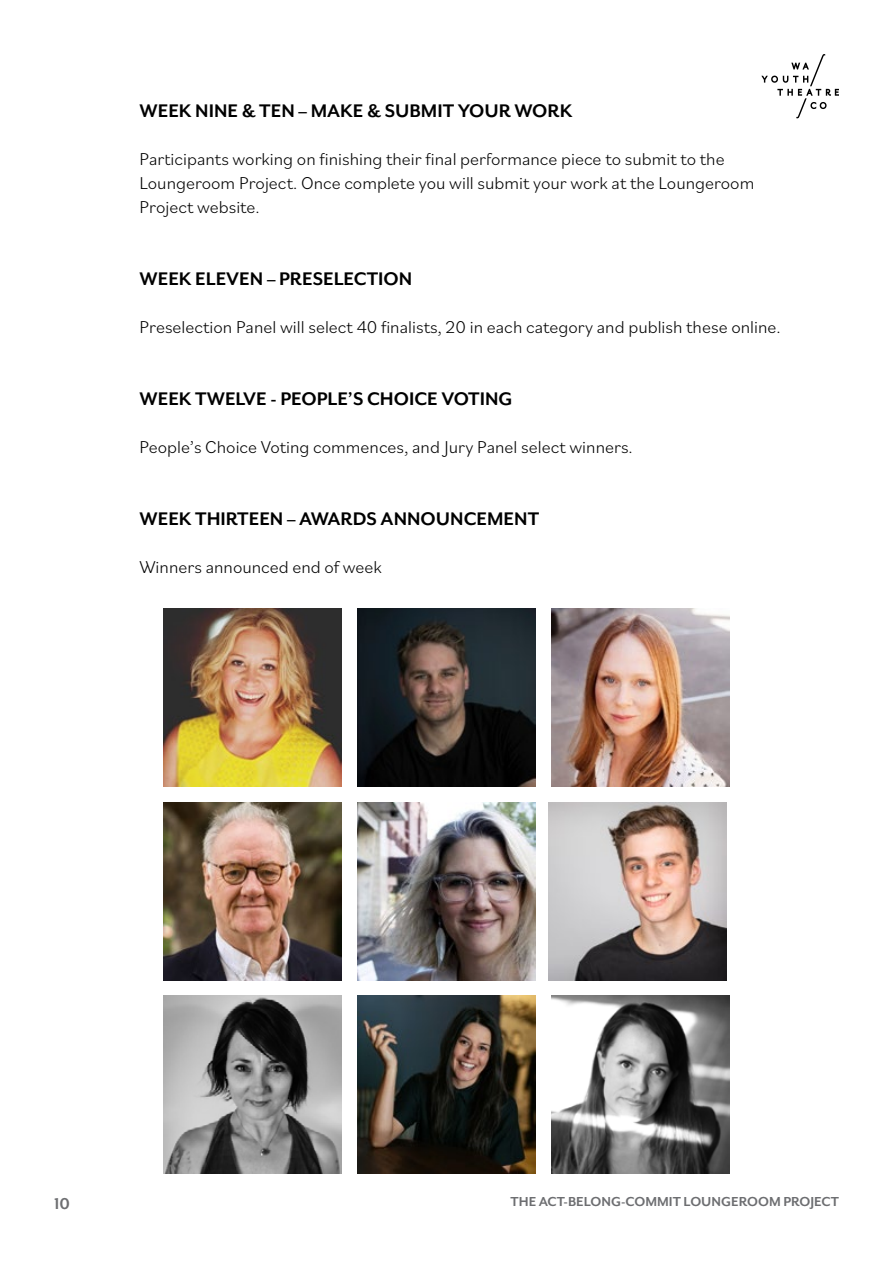
<style>
.page{position:relative;width:893px;height:1263px;background:#fff}
.page>*{position:absolute;margin:0;border:0;box-sizing:border-box;transform-origin:0 0}
.t1{font:700 21px "Mr Eaves San OT";color:#000}
.t2{font:300 18px/24px "Bilo";color:#000}
.t3{font:700 18px "Mr Eaves San OT";color:#6d6e71}
.t4{font:700 15px "Mr Eaves San OT";color:#6d6e71}
</style>
<div class="page">
<svg style="left:761px;top:54px;width:78px;height:64px"></svg>
<img style="left:164px;top:609px;width:178px;height:178px">
<img style="left:358px;top:609px;width:177px;height:178px">
<img style="left:551px;top:609px;width:178px;height:178px">
<img style="left:164px;top:802px;width:178px;height:178px">
<img style="left:358px;top:802px;width:177px;height:178px">
<img style="left:548px;top:802px;width:178px;height:178px">
<img style="left:164px;top:995px;width:178px;height:178px">
<img style="left:358px;top:995px;width:177px;height:178px">
<img style="left:551px;top:995px;width:178px;height:178px">
<p class="t1" style="left:140px;top:99px;width:434px">WEEK NINE &amp; TEN – MAKE &amp; SUBMIT YOUR WORK</p>
<p class="t2" style="left:140px;top:146px;width:616px">Participants working on finishing their final performance piece to submit to the<br>Loungeroom Project. Once complete you will submit your work at the Loungeroom<br>Project website.</p>
<p class="t1" style="left:140px;top:267px;width:274px">WEEK ELEVEN – PRESELECTION</p>
<p class="t2" style="left:140px;top:314px;width:642px">Preselection Panel will select 40 finalists, 20 in each category and publish these online.</p>
<p class="t1" style="left:140px;top:387px;width:375px">WEEK TWELVE - PEOPLE’S CHOICE VOTING</p>
<p class="t2" style="left:140px;top:434px;width:495px">People’s Choice Voting commences, and Jury Panel select winners.</p>
<p class="t1" style="left:140px;top:507px;width:401px">WEEK THIRTEEN – AWARDS ANNOUNCEMENT</p>
<p class="t2" style="left:140px;top:554px;width:244px">Winners announced end of week</p>
<p class="t3" style="left:54px;top:1194px;width:18px">10</p>
<p class="t4" style="left:511px;top:1194px;width:330px">THE ACT-BELONG-COMMIT LOUNGEROOM PROJECT</p>
</div>
